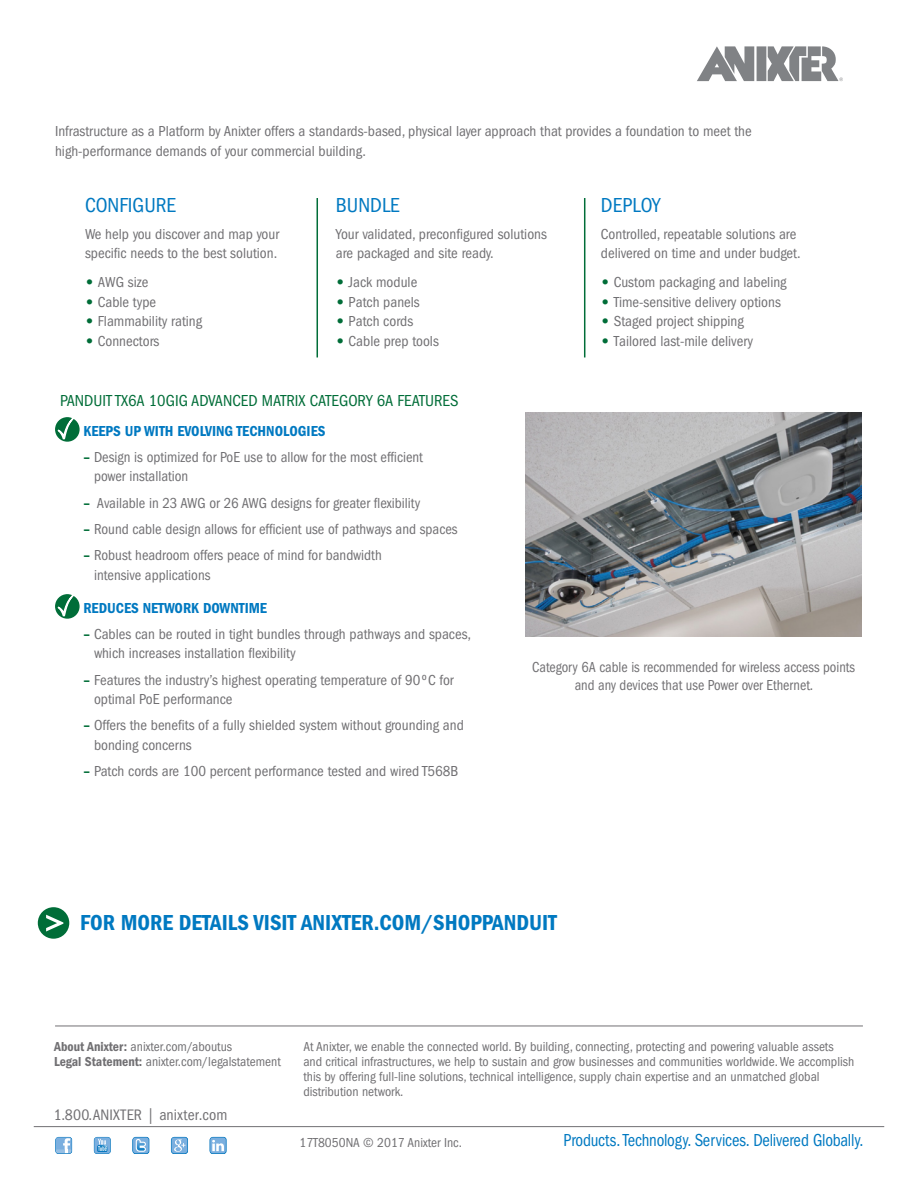
<style>
.page{position:relative;width:918px;height:1188px;background:#fff}
.page>*{position:absolute;margin:0;border:0;box-sizing:border-box;transform-origin:0 0}
.t1{font:22.5px "ITC Franklin Gothic Std Dm Cd";color:#0079c1}
.t2{font:condensed 21px "ITC Franklin Gothic Std";color:#0079c1}
.t3{font:condensed 18px "ITC Franklin Gothic Std";color:#0079c1;scale:.93 1}
.t4{font:condensed 16.5px "ITC Franklin Gothic Std";color:#006d38}
.t5{font:condensed 15.75px "ITC Franklin Gothic Std";letter-spacing:.01em;color:#717073}
.t6{font:condensed 15px/19.5px "ITC Franklin Gothic Std";color:#717073}
.t7{font:condensed 15px/18px "ITC Franklin Gothic Std";color:#717073;text-align:center;scale:.95 1}
.t8{font:15px "ITC Franklin Gothic Std Dm Cd";color:#0079c1}
.t9{font:condensed 13.5px/15px "ITC Franklin Gothic Std";color:#717073}
.s1{font-family:"ITC Franklin Gothic Std Hvy";font-stretch:normal;color:#006d38}
.s2{font-family:"ITC Franklin Gothic Std Dm Cd";font-stretch:normal;color:#006d38}
.s3{font-family:"ITC Franklin Gothic Std Dm Cd";font-stretch:normal}
</style>
<div class="page">
<div style="left:56px;top:418px;width:23px;height:23px;background:#006d38;border-radius:50%"></div>
<div style="left:55px;top:417px;width:25px;height:25px;border:2px solid #006d38;border-radius:50%"></div>
<svg style="left:57px;top:417px;width:18px;height:24px"></svg>
<div style="left:56px;top:595px;width:23px;height:23px;background:#006d38;border-radius:50%"></div>
<div style="left:55px;top:594px;width:25px;height:25px;border:2px solid #006d38;border-radius:50%"></div>
<svg style="left:57px;top:594px;width:18px;height:24px"></svg>
<hr style="left:317px;top:198px;width:1px;height:159px;background:#006d38">
<hr style="left:584px;top:198px;width:1px;height:159px;background:#006d38">
<div style="left:38px;top:907px;width:31px;height:32px;background:#006d38;border-radius:50%"></div>
<svg style="left:46px;top:915px;width:17px;height:16px"></svg>
<img style="left:525px;top:412px;width:337px;height:225px">
<div style="left:757px;top:46px;width:9px;height:35px;background:#808285"></div>
<svg style="left:697px;top:46px;width:57px;height:35px"></svg>
<svg style="left:768px;top:46px;width:75px;height:35px"></svg>
<hr style="left:34px;top:1126px;width:850px;height:1px;background:#717073">
<svg style="left:55px;top:1137px;width:17px;height:17px"></svg>
<svg style="left:132px;top:1137px;width:18px;height:17px"></svg>
<svg style="left:94px;top:1137px;width:17px;height:17px"></svg>
<svg style="left:171px;top:1137px;width:17px;height:17px"></svg>
<svg style="left:209px;top:1137px;width:18px;height:17px"></svg>
<hr style="left:55px;top:1026px;width:808px;height:1px;background:#717073">
<p class="t6" style="left:55px;top:122px;width:698px">Infrastructure as a Platform by Anixter offers a standards-based, physical layer approach that provides a foundation to meet the high-performance demands of your commercial building.</p>
<h2 class="t2" style="left:85px;top:194px;width:93px">CONFIGURE</h2>
<p class="t6" style="left:85px;top:224px;width:196px">We help you discover and map your specific needs to the best solution.</p>
<p class="t6" style="left:85px;top:273px;width:65px"><span class="s1">•</span> AWG size</p>
<p class="t6" style="left:85px;top:292px;width:73px"><span class="s1">•</span> Cable type</p>
<p class="t6" style="left:85px;top:312px;width:119px"><span class="s1">•</span> Flammability rating</p>
<p class="t6" style="left:85px;top:331px;width:76px"><span class="s1">•</span> Connectors</p>
<h2 class="t2" style="left:336px;top:194px;width:66px">BUNDLE</h2>
<p class="t6" style="left:336px;top:224px;width:213px">Your validated, preconfigured solutions are packaged and site ready.</p>
<p class="t6" style="left:336px;top:273px;width:83px"><span class="s1">•</span> Jack module</p>
<p class="t6" style="left:336px;top:292px;width:85px"><span class="s1">•</span> Patch panels</p>
<p class="t6" style="left:336px;top:312px;width:79px"><span class="s1">•</span> Patch cords</p>
<p class="t6" style="left:336px;top:331px;width:105px"><span class="s1">•</span> Cable prep tools</p>
<p class="t4" style="left:60px;top:391px;width:400px">PANDUIT TX6A 10GIG ADVANCED MATRIX CATEGORY 6A FEATURES</p>
<h2 class="t2" style="left:601px;top:194px;width:61px">DEPLOY</h2>
<p class="t6" style="left:601px;top:224px;width:201px">Controlled, repeatable solutions are delivered on time and under budget.</p>
<p class="t6" style="left:601px;top:273px;width:187px"><span class="s1">•</span> Custom packaging and labeling</p>
<p class="t6" style="left:601px;top:292px;width:181px"><span class="s1">•</span> Time-sensitive delivery options</p>
<p class="t6" style="left:601px;top:312px;width:144px"><span class="s1">•</span> Staged project shipping</p>
<p class="t6" style="left:601px;top:331px;width:154px"><span class="s1">•</span> Tailored last-mile delivery</p>
<p class="t8" style="left:83px;top:422px;width:244px">KEEPS UP WITH EVOLVING TECHNOLOGIES</p>
<p class="t6" style="left:94px;top:447px;width:331px;text-indent:-10px"><span class="s2">–</span> Design is optimized for PoE use to allow for the most efficient power installation</p>
<p class="t6" style="left:84px;top:493px;width:338px"><span class="s2">–</span> Available in 23 AWG or 26 AWG designs for greater flexibility</p>
<p class="t6" style="left:84px;top:519px;width:376px"><span class="s2">–</span> Round cable design allows for efficient use of pathways and spaces</p>
<p class="t6" style="left:94px;top:546px;width:289px;text-indent:-10px"><span class="s2">–</span> Robust headroom offers peace of mind for bandwidth intensive applications</p>
<p class="t8" style="left:83px;top:599px;width:185px">REDUCES NETWORK DOWNTIME</p>
<p class="t6" style="left:94px;top:624px;width:379px;text-indent:-10px"><span class="s2">–</span> Cables can be routed in tight bundles through pathways and spaces, which increases installation flexibility</p>
<p class="t6" style="left:94px;top:670px;width:361px;text-indent:-10px"><span class="s2">–</span> Features the industry’s highest operating temperature of 90ºC for optimal PoE performance</p>
<p class="t6" style="left:94px;top:716px;width:371px;text-indent:-10px"><span class="s2">–</span> Offers the benefits of a fully shielded system without grounding and bonding concerns</p>
<p class="t6" style="left:84px;top:762px;width:376px"><span class="s2">–</span> Patch cords are 100 percent performance tested and wired T568B</p>
<p class="t7" style="left:532px;top:658px;width:342px">Category 6A cable is recommended for wireless access points and any devices that use Power over Ethernet.</p>
<h1 class="t1" style="left:80px;top:909px;width:478px">FOR MORE DETAILS VISIT ANIXTER.COM/SHOPPANDUIT</h1>
<p class="t9" style="left:54px;top:1039px;width:228px"><span class="s3">About Anixter:</span> anixter.com/aboutus<br><span class="s3">Legal Statement:</span> anixter.com/legalstatement</p>
<p class="t9" style="left:303px;top:1039px;width:553px">At Anixter, we enable the connected world. By building, connecting, protecting and powering valuable assets and critical infrastructures, we help to sustain and grow businesses and communities worldwide. We accomplish this by offering full-line solutions, technical intelligence, supply chain expertise and an unmatched global distribution network.</p>
<p class="t5" style="left:54px;top:1106px;width:175px">1.800.ANIXTER | anixter.com</p>
<p class="t9" style="left:299px;top:1135px;width:164px">17T8050NA © 2017 Anixter Inc.</p>
<p class="t3" style="left:563px;top:1130px;width:324px">Products. Technology. Services. Delivered Globally.</p>
</div>
